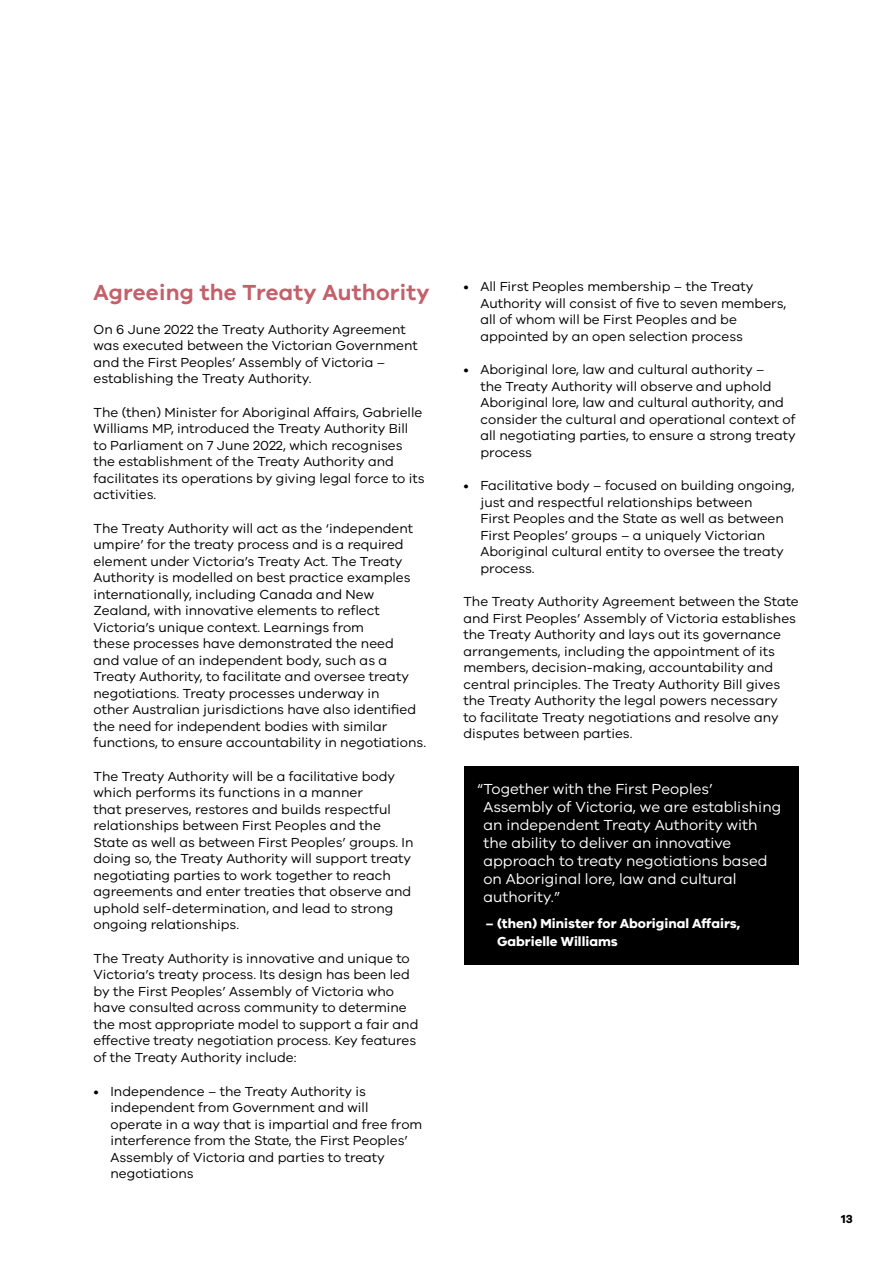
<style>
.page{position:relative;width:893px;height:1263px;background:#fff}
.page>*{position:absolute;margin:0;border:0;box-sizing:border-box;transform-origin:0 0}
.t1{font:600 22.5px "VIC";letter-spacing:.01em;color:#c3606a}
.Quote_lvl_1{font:15px/18px "VIC";color:#fff}
.Body_Copy{font:13.5px/16.5px "VIC";color:#000}
.Quote_lvl_2{font:700 13.5px/18px "VIC";color:#fff}
.t2{font:700 12px "VIC";color:#000}
</style>
<div class="page">
<div style="left:464px;top:766px;width:335px;height:199px;background:#000"></div>
<h2 class="t1" style="left:94px;top:279px;width:337px">Agreeing the Treaty Authority</h2>
<p class="Body_Copy" style="left:94px;top:321px;width:326px">On 6 June 2022 the Treaty Authority Agreement was executed between the Victorian Government and the First Peoples’ Assembly of Victoria – establishing the Treaty Authority.</p>
<p class="Body_Copy" style="left:94px;top:404px;width:332px">The (then) Minister for Aboriginal Affairs, Gabrielle Williams MP, introduced the Treaty Authority Bill to Parliament on 7 June 2022, which recognises the establishment of the Treaty Authority and facilitates its operations by giving legal force to its activities.</p>
<p class="Body_Copy" style="left:94px;top:520px;width:334px">The Treaty Authority will act as the ‘independent umpire’ for the treaty process and is a required element under Victoria’s Treaty Act. The Treaty Authority is modelled on best practice examples internationally, including Canada and New Zealand, with innovative elements to reflect Victoria’s unique context. Learnings from<br>these processes have demonstrated the need<br>and value of an independent body, such as a Treaty Authority, to facilitate and oversee treaty negotiations. Treaty processes underway in<br>other Australian jurisdictions have also identified the need for independent bodies with similar functions, to ensure accountability in negotiations.</p>
<p class="Body_Copy" style="left:94px;top:768px;width:321px">The Treaty Authority will be a facilitative body which performs its functions in a manner<br>that preserves, restores and builds respectful relationships between First Peoples and the State as well as between First Peoples’ groups. In doing so, the Treaty Authority will support treaty negotiating parties to work together to reach agreements and enter treaties that observe and uphold self-determination, and lead to strong ongoing relationships.</p>
<p class="Body_Copy" style="left:94px;top:950px;width:326px">The Treaty Authority is innovative and unique to Victoria’s treaty process. Its design has been led by the First Peoples’ Assembly of Victoria who have consulted across community to determine the most appropriate model to support a fair and effective treaty negotiation process. Key features of the Treaty Authority include:</p>
<p class="Body_Copy" style="left:111px;top:1082px;width:313px;text-indent:-17px">• Independence – the Treaty Authority is independent from Government and will operate in a way that is impartial and free from interference from the State, the First Peoples’ Assembly of Victoria and parties to treaty negotiations</p>
<p class="Body_Copy" style="left:480px;top:278px;width:307px;text-indent:-17px">• All First Peoples membership – the Treaty Authority will consist of five to seven members, all of whom will be First Peoples and be appointed by an open selection process</p>
<p class="Body_Copy" style="left:480px;top:361px;width:317px;text-indent:-17px">• Aboriginal lore, law and cultural authority –<br>the Treaty Authority will observe and uphold Aboriginal lore, law and cultural authority, and consider the cultural and operational context of all negotiating parties, to ensure a strong treaty process</p>
<p class="Body_Copy" style="left:480px;top:477px;width:316px;text-indent:-17px">• Facilitative body – focused on building ongoing, just and respectful relationships between<br>First Peoples and the State as well as between First Peoples’ groups – a uniquely Victorian Aboriginal cultural entity to oversee the treaty process.</p>
<p class="Body_Copy" style="left:463px;top:593px;width:337px">The Treaty Authority Agreement between the State and First Peoples’ Assembly of Victoria establishes the Treaty Authority and lays out its governance arrangements, including the appointment of its members, decision-making, accountability and central principles. The Treaty Authority Bill gives the Treaty Authority the legal powers necessary<br>to facilitate Treaty negotiations and resolve any disputes between parties.</p>
<p class="Quote_lvl_1" style="left:483px;top:779px;width:299px;text-indent:-7px">“Together with the First Peoples’ Assembly of Victoria, we are establishing an independent Treaty Authority with the ability to deliver an innovative approach to treaty negotiations based on Aboriginal lore, law and cultural authority.”</p>
<p class="Quote_lvl_2" style="left:497px;top:914px;width:245px;text-indent:-11px">– (then) Minister for Aboriginal Affairs,<br>Gabrielle Williams</p>
<p class="t2" style="left:841px;top:1211px;width:13px">13</p>
</div>
